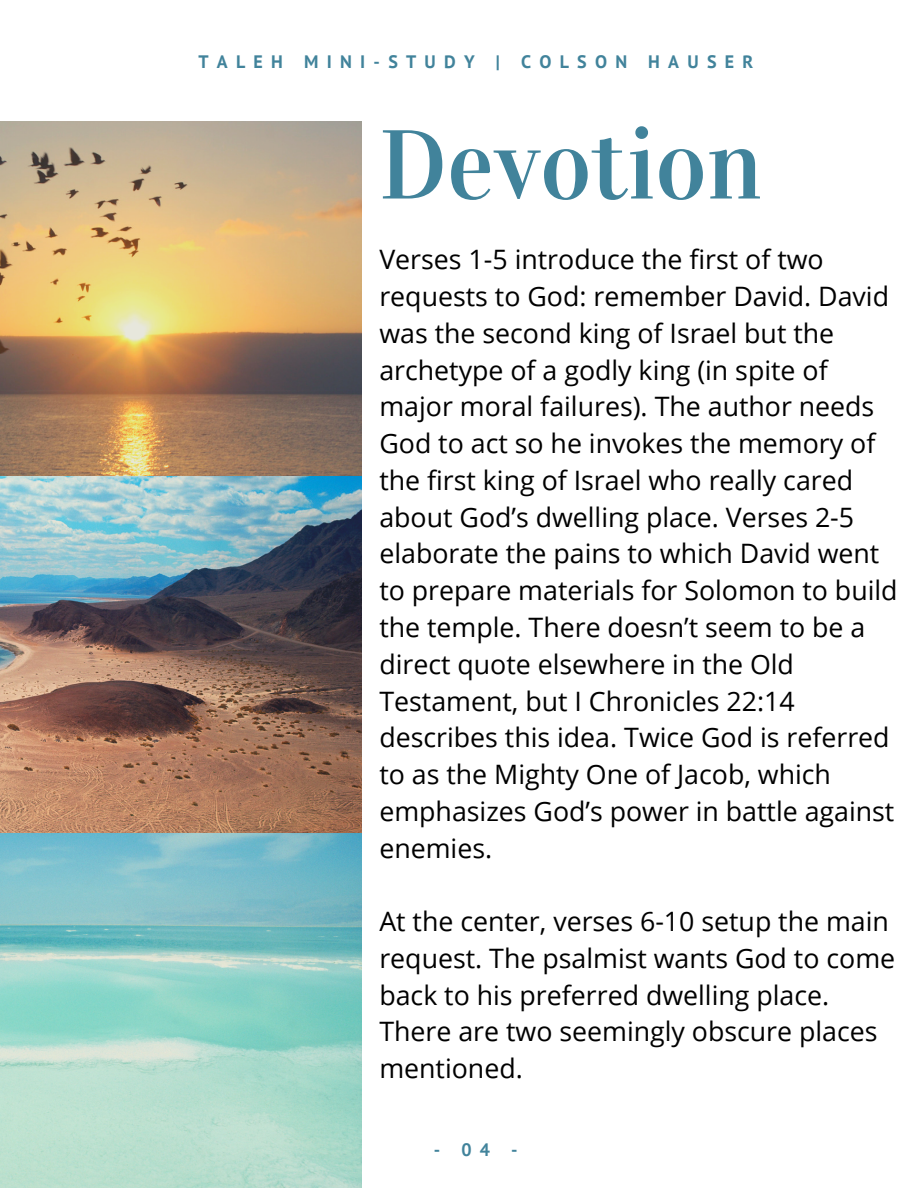
<style>
.page{position:relative;width:918px;height:1188px;background:#fff}
.page>*{position:absolute;margin:0;border:0;box-sizing:border-box;transform-origin:0 0}
.t1{font:97.95px "Vidaloka";color:#41839b}
.t2{font:26.7px/36.8px "Open Sans";color:#000}
.t3{font:700 18px "PT Sans";letter-spacing:.46em;color:#41839b}
</style>
<div class="page">
<img style="left:0;top:121px;width:362px;height:1067px">
<p class="t3" style="left:198px;top:49px;width:556px">TALEH MINI-STUDY | COLSON HAUSER</p>
<h1 class="t1" style="left:379px;top:106px;width:384px">Devotion</h1>
<p class="t2" style="left:379px;top:241px;width:520px">Verses 1-5 introduce the first of two requests to God: remember David. David was the second king of Israel but the archetype of a godly king (in spite of major moral failures). The author needs God to act so he invokes the memory of the first king of Israel who really cared about God’s dwelling place. Verses 2-5 elaborate the pains to which David went to prepare materials for Solomon to build the temple. There doesn’t seem to be a direct quote elsewhere in the Old Testament, but I Chronicles 22:14 describes this idea. Twice God is referred to as the Mighty One of Jacob, which emphasizes God’s power in battle against enemies.</p>
<p class="t2" style="left:379px;top:902px;width:517px">At the center, verses 6-10 setup the main request. The psalmist wants God to come back to his preferred dwelling place.<br>There are two seemingly obscure places mentioned.</p>
<p class="t3" style="left:434px;top:1138px;width:85px">-04-</p>
</div>
